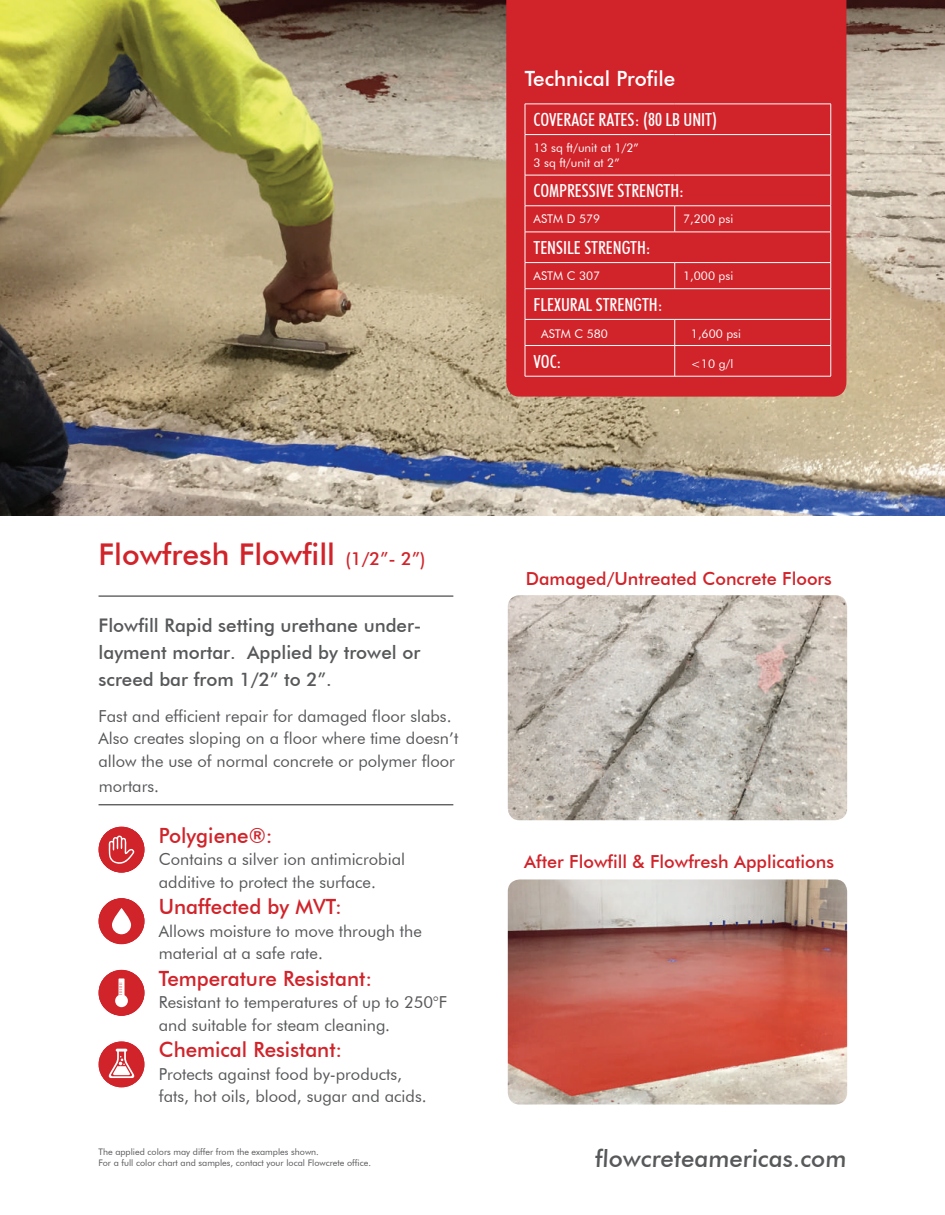
<style>
.page{position:relative;width:945px;height:1215px;background:#fff}
.page>*{position:absolute;margin:0;border:0;box-sizing:border-box;transform-origin:0 0}
.t1{font:500 30px "Futura BT";color:#d1232a}
.t2{font:500 24px "Futura BT";color:#57585a}
.t3{font:500 21px "Futura BT";color:#d1232a}
.t4{font:500 21px "Futura BT";color:#fff}
.t5{font:500 18.75px/27px "Futura BT";color:#57585a;text-align:justify}
.t6{font:500 condensed 18px "Futura BT";color:#fff}
.t7{font:500 18px "Futura BT";color:#d1232a}
.t8{font:16.5px/22.5px "Futura BT";color:#57585a}
.t9{font:12px/14.4px "Futura BT";color:#fff}
.t10{font:9px/10.8px "Futura BT";color:#57585a}
.s1{font-size:18px}
</style>
<div class="page">
<img style="left:0;top:0;width:945px;height:515px">
<div style="left:506px;top:0;width:340px;height:397px;background:#d1232a"></div>
<div style="left:99px;top:827px;width:46px;height:46px;background:#d1232a;border-radius:50%"></div>
<svg style="left:109px;top:835px;width:25px;height:29px"></svg>
<hr style="left:99px;top:596px;width:354px;height:1px;background:#231f20">
<hr style="left:99px;top:805px;width:354px;height:1px;background:#231f20">
<div style="left:99px;top:970px;width:46px;height:46px;background:#d1232a;border-radius:50%"></div>
<svg style="left:115px;top:978px;width:13px;height:29px"></svg>
<div style="left:99px;top:1041px;width:46px;height:46px;background:#d1232a;border-radius:50%"></div>
<svg style="left:108px;top:1049px;width:27px;height:29px"></svg>
<hr style="left:525px;top:175px;width:1px;height:31px;background:#fff">
<hr style="left:830px;top:175px;width:1px;height:31px;background:#fff">
<hr style="left:525px;top:232px;width:1px;height:30px;background:#fff">
<hr style="left:830px;top:232px;width:1px;height:30px;background:#fff">
<hr style="left:525px;top:289px;width:1px;height:30px;background:#fff">
<hr style="left:830px;top:289px;width:1px;height:30px;background:#fff">
<hr style="left:525px;top:232px;width:150px;height:1px;background:#fff">
<hr style="left:675px;top:232px;width:156px;height:1px;background:#fff">
<hr style="left:525px;top:288px;width:150px;height:1px;background:#fff">
<hr style="left:675px;top:288px;width:156px;height:1px;background:#fff">
<hr style="left:525px;top:319px;width:150px;height:1px;background:#fff">
<svg style="left:525px;top:320px;width:1px;height:25px"></svg>
<hr style="left:675px;top:319px;width:156px;height:1px;background:#fff">
<svg style="left:674px;top:320px;width:1px;height:25px"></svg>
<svg style="left:830px;top:320px;width:1px;height:25px"></svg>
<hr style="left:525px;top:345px;width:150px;height:1px;background:#fff">
<hr style="left:525px;top:346px;width:1px;height:30px;background:#fff">
<hr style="left:675px;top:345px;width:156px;height:1px;background:#fff">
<hr style="left:830px;top:346px;width:1px;height:30px;background:#fff">
<hr style="left:525px;top:376px;width:150px;height:1px;background:#fff">
<hr style="left:675px;top:376px;width:156px;height:1px;background:#fff">
<hr style="left:674px;top:345px;width:1px;height:31px;background:#fff">
<hr style="left:525px;top:205px;width:150px;height:1px;background:#fff">
<svg style="left:525px;top:206px;width:1px;height:26px"></svg>
<hr style="left:675px;top:205px;width:156px;height:1px;background:#fff">
<svg style="left:674px;top:206px;width:1px;height:26px"></svg>
<svg style="left:830px;top:206px;width:1px;height:26px"></svg>
<hr style="left:525px;top:262px;width:150px;height:1px;background:#fff">
<svg style="left:525px;top:263px;width:1px;height:26px"></svg>
<hr style="left:675px;top:262px;width:156px;height:1px;background:#fff">
<svg style="left:674px;top:263px;width:1px;height:26px"></svg>
<svg style="left:830px;top:263px;width:1px;height:26px"></svg>
<hr style="left:525px;top:104px;width:1px;height:30px;background:#fff">
<hr style="left:525px;top:135px;width:1px;height:40px;background:#fff">
<hr style="left:525px;top:104px;width:150px;height:1px;background:#fff">
<hr style="left:675px;top:104px;width:156px;height:1px;background:#fff">
<hr style="left:830px;top:104px;width:1px;height:30px;background:#fff">
<hr style="left:830px;top:135px;width:1px;height:40px;background:#fff">
<hr style="left:525px;top:134px;width:150px;height:1px;background:#fff">
<hr style="left:675px;top:134px;width:156px;height:1px;background:#fff">
<hr style="left:525px;top:175px;width:150px;height:1px;background:#fff">
<hr style="left:675px;top:175px;width:156px;height:1px;background:#fff">
<img style="left:508px;top:595px;width:339px;height:225px">
<img style="left:508px;top:879px;width:339px;height:226px">
<div style="left:99px;top:898px;width:46px;height:46px;background:#d1232a;border-radius:50%"></div>
<svg style="left:112px;top:908px;width:19px;height:26px"></svg>
<p class="t4" style="left:525px;top:65px;width:152px">Technical Profile</p>
<p class="t6" style="left:534px;top:109px;width:185px">COVERAGE RATES: (80 LB UNIT)</p>
<p class="t9" style="left:534px;top:141px;width:107px">13 sq ft/unit at 1/2”<br>3 sq ft/unit at 2”</p>
<p class="t6" style="left:534px;top:180px;width:152px">COMPRESSIVE STRENGTH:</p>
<p class="t9" style="left:534px;top:212px;width:68px">ASTM D 579</p>
<p class="t9" style="left:683px;top:212px;width:52px">7,200 psi</p>
<p class="t6" style="left:534px;top:237px;width:119px">TENSILE STRENGTH:</p>
<p class="t9" style="left:534px;top:269px;width:68px">ASTM C 307</p>
<p class="t9" style="left:683px;top:269px;width:52px">1,000 psi</p>
<p class="t6" style="left:534px;top:294px;width:131px">FLEXURAL STRENGTH:</p>
<p class="t9" style="left:541px;top:326px;width:68px">ASTM C 580</p>
<p class="t9" style="left:691px;top:326px;width:52px">1,600 psi</p>
<p class="t9" style="left:691px;top:356px;width:44px">&lt;10 g/l</p>
<p class="t6" style="left:534px;top:350px;width:30px">VOC:</p>
<h1 class="t1" style="left:99px;top:536px;width:328px">Flowfresh Flowfill <span class="s1">(1/2”- 2”)</span></h1>
<p class="t5" style="left:99px;top:611px;width:325px">Flowfill Rapid setting urethane under&shy;layment mortar. Applied by trowel or screed bar from 1/2” to 2”.</p>
<p class="t8" style="left:99px;top:705px;width:361px">Fast and efficient repair for damaged floor slabs.<br>Also creates sloping on a floor where time doesn’t allow the use of normal concrete or polymer floor</p>
<p class="t8" style="left:99px;top:774px;width:62px">mortars.</p>
<p class="t3" style="left:159px;top:822px;width:115px">Polygiene®:</p>
<p class="t8" style="left:159px;top:848px;width:248px">Contains a silver ion antimicrobial additive to protect the surface.</p>
<p class="t3" style="left:159px;top:894px;width:184px">Unaffected by MVT:</p>
<p class="t8" style="left:159px;top:919px;width:264px">Allows moisture to move through the material at a safe rate.</p>
<p class="t3" style="left:159px;top:966px;width:215px">Temperature Resistant:</p>
<p class="t8" style="left:159px;top:991px;width:290px">Resistant to temperatures of up to 250°F and suitable for steam cleaning.</p>
<p class="t3" style="left:159px;top:1037px;width:185px">Chemical Resistant:</p>
<p class="t8" style="left:159px;top:1063px;width:269px">Protects against food by-products, fats, hot oils, blood, sugar and acids.</p>
<p class="t7" style="left:526px;top:567px;width:308px">Damaged/Untreated Concrete Floors</p>
<p class="t7" style="left:524px;top:851px;width:311px">After Flowfill &amp; Flowfresh Applications</p>
<p class="t10" style="left:99px;top:1146px;width:274px">The applied colors may differ from the examples shown.<br>For a full color chart and samples, contact your local Flowcrete office.</p>
<h2 class="t2" style="left:595px;top:1144px;width:254px">flowcreteamericas.com</h2>
</div>
